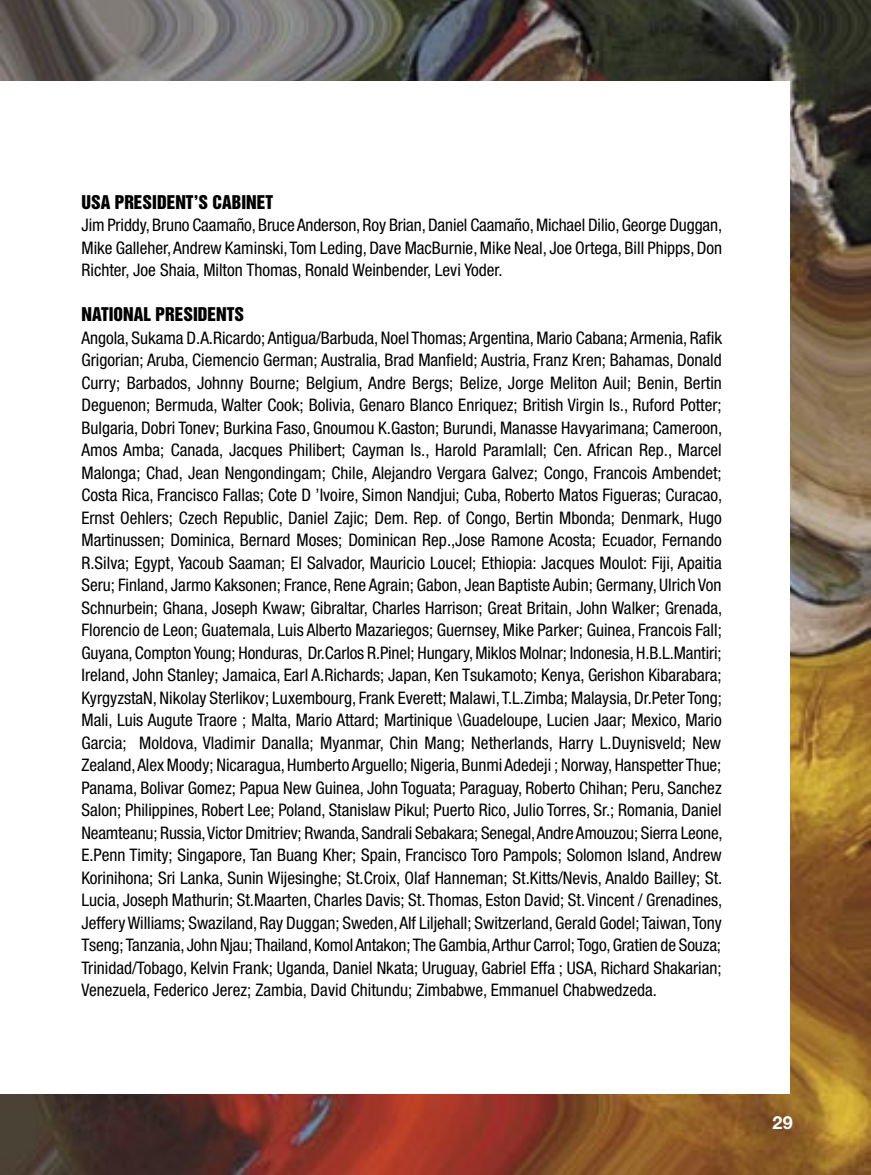
<style>
.page{position:relative;width:871px;height:1175px;background:#fff}
.page>*{position:absolute;margin:0;border:0;box-sizing:border-box;transform-origin:0 0}
.t1{font:700 18px "Helvetica Neue";color:#fff}
.t2{font:condensed 17.32px/22.5px "Helvetica Neue";color:#000;text-align:justify}
.t3{font:17.32px "Helvetica Inserat";color:#000}
</style>
<div class="page">
<img style="left:0;top:0;width:871px;height:1174px">
<div style="left:0;top:81px;width:790px;height:1013px;background:#fff"></div>
<p class="t3" style="left:81px;top:191px;width:193px">USA PRESIDENT’S CABINET</p>
<p class="t2" style="left:81px;top:213px;width:642px">Jim Priddy, Bruno Caamaño, Bruce Anderson, Roy Brian, Daniel Caamaño, Michael Dilio, George Duggan, Mike Galleher, Andrew Kaminski, Tom Leding, Dave MacBurnie, Mike Neal, Joe Ortega, Bill Phipps, Don Richter, Joe Shaia, Milton Thomas, Ronald Weinbender, Levi Yoder.</p>
<p class="t3" style="left:81px;top:304px;width:164px">NATIONAL PRESIDENTS</p>
<p class="t2" style="left:81px;top:326px;width:643px">Angola, Sukama D.A.Ricardo; Antigua/Barbuda, Noel Thomas; Argentina, Mario Cabana; Armenia, Rafik Grigorian; Aruba, Ciemencio German; Australia, Brad Manfield; Austria, Franz Kren; Bahamas, Donald Curry; Barbados, Johnny Bourne; Belgium, Andre Bergs; Belize, Jorge Meliton Auil; Benin, Bertin Deguenon; Bermuda, Walter Cook; Bolivia, Genaro Blanco Enriquez; British Virgin Is., Ruford Potter; Bulgaria, Dobri Tonev; Burkina Faso, Gnoumou K.Gaston; Burundi, Manasse Havyarimana; Cameroon, Amos Amba; Canada, Jacques Philibert; Cayman Is., Harold Paramlall; Cen. African Rep., Marcel Malonga; Chad, Jean Nengondingam; Chile, Alejandro Vergara Galvez; Congo, Francois Ambendet; Costa Rica, Francisco Fallas; Cote D ’Ivoire, Simon Nandjui; Cuba, Roberto Matos Figueras; Curacao, Ernst Oehlers; Czech Republic, Daniel Zajic; Dem. Rep. of Congo, Bertin Mbonda; Denmark, Hugo Martinussen; Dominica, Bernard Moses; Dominican Rep.,Jose Ramone Acosta; Ecuador, Fernando R.Silva; Egypt, Yacoub Saaman; El Salvador, Mauricio Loucel; Ethiopia: Jacques Moulot: Fiji, Apaitia Seru; Finland, Jarmo Kaksonen; France, Rene Agrain; Gabon, Jean Baptiste Aubin; Germany, Ulrich Von Schnurbein; Ghana, Joseph Kwaw; Gibraltar, Charles Harrison; Great Britain, John Walker; Grenada, Florencio de Leon; Guatemala, Luis Alberto Mazariegos; Guernsey, Mike Parker; Guinea, Francois Fall; Guyana, Compton Young; Honduras, Dr.Carlos R.Pinel; Hungary, Miklos Molnar; Indonesia, H.B.L.Mantiri; Ireland, John Stanley; Jamaica, Earl A.Richards; Japan, Ken Tsukamoto; Kenya, Gerishon Kibarabara; KyrgyzstaN, Nikolay Sterlikov; Luxembourg, Frank Everett; Malawi, T.L.Zimba; Malaysia, Dr.Peter Tong; Mali, Luis Augute Traore ; Malta, Mario Attard; Martinique \Guadeloupe, Lucien Jaar; Mexico, Mario Garcia; Moldova, Vladimir Danalla; Myanmar, Chin Mang; Netherlands, Harry L.Duynisveld; New Zealand, Alex Moody; Nicaragua, Humberto Arguello; Nigeria, Bunmi Adedeji ; Norway, Hanspetter Thue; Panama, Bolivar Gomez; Papua New Guinea, John Toguata; Paraguay, Roberto Chihan; Peru, Sanchez Salon; Philippines, Robert Lee; Poland, Stanislaw Pikul; Puerto Rico, Julio Torres, Sr.; Romania, Daniel Neamteanu; Russia, Victor Dmitriev; Rwanda, Sandrali Sebakara; Senegal, Andre Amouzou; Sierra Leone, E.Penn Timity; Singapore, Tan Buang Kher; Spain, Francisco Toro Pampols; Solomon Island, Andrew Korinihona; Sri Lanka, Sunin Wijesinghe; St.Croix, Olaf Hanneman; St.Kitts/Nevis, Analdo Bailley; St.<br>Lucia, Joseph Mathurin; St.Maarten, Charles Davis; St. Thomas, Eston David; St. Vincent / Grenadines, Jeffery Williams; Swaziland, Ray Duggan; Sweden, Alf Liljehall; Switzerland, Gerald Godel; Taiwan, Tony Tseng; Tanzania, John Njau; Thailand, Komol Antakon; The Gambia, Arthur Carrol; Togo, Gratien de Souza; Trinidad/Tobago, Kelvin Frank; Uganda, Daniel Nkata; Uruguay, Gabriel Effa ; USA, Richard Shakarian; Venezuela, Federico Jerez; Zambia, David Chitundu; Zimbabwe, Emmanuel Chabwedzeda.</p>
<p class="t1" style="left:772px;top:1111px;width:22px">29</p>
</div>
